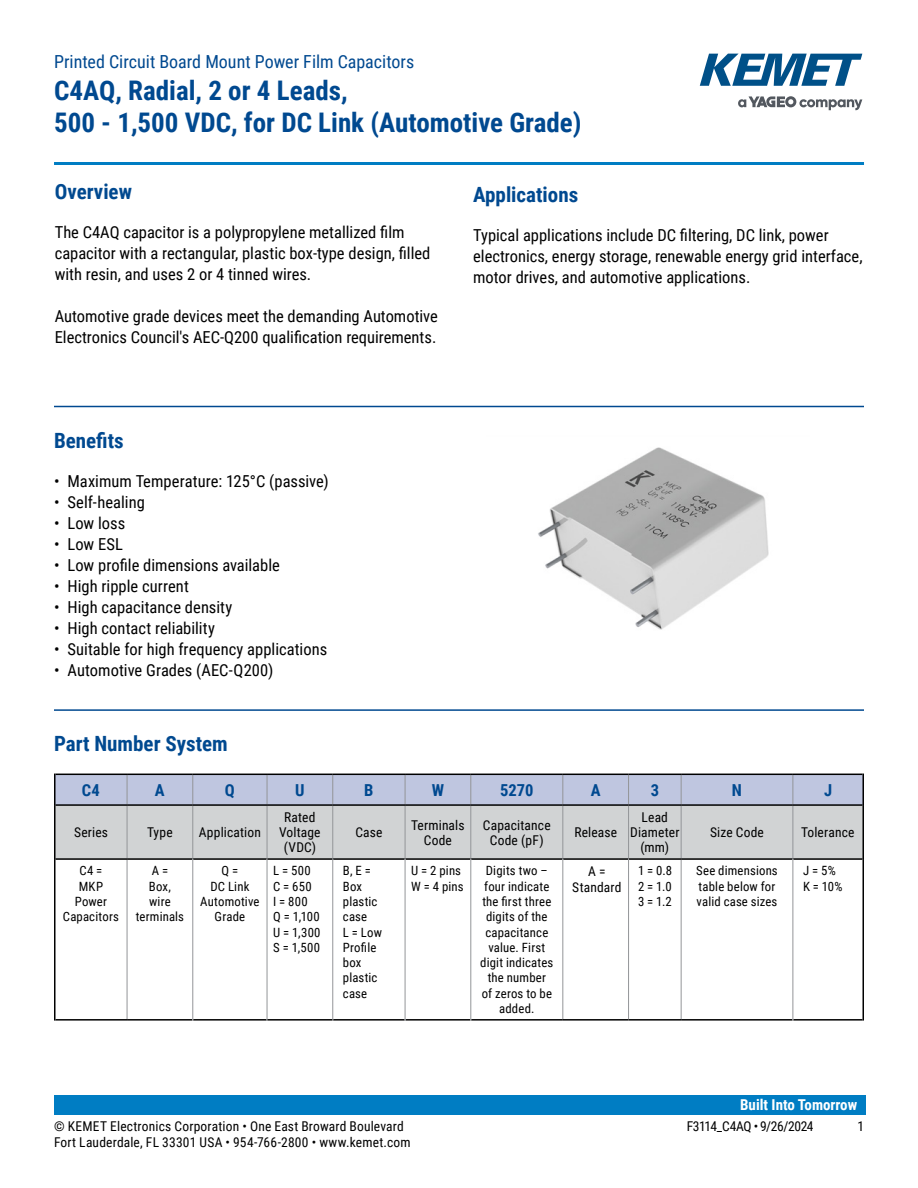
<style>
.page{position:relative;width:918px;height:1188px;background:#fff}
.page>*{position:absolute;margin:0;border:0;box-sizing:border-box;transform-origin:0 0}
.t1{font:700 27px/32.4px "Roboto Condensed";color:#004990}
.t2{font:700 21px "Roboto Condensed";color:#004990}
.t3{font:18px "Roboto Condensed";color:#004990}
.t4{font:16.5px/21px "Roboto Condensed";color:#000}
.t5{font:700 16.5px "Roboto Condensed";color:#004990}
.t6{font:700 15px "Roboto Condensed";color:#fff}
.t7{font:13.5px/15px "Roboto Condensed";letter-spacing:.015em;color:#000;text-align:center}
.t8{font:13.5px "Roboto Condensed";letter-spacing:-.035em;color:#000}
.t9{font:12.75px/15.3px "Roboto Condensed";letter-spacing:.015em;color:#000}
</style>
<div class="page">
<svg style="left:738px;top:96px;width:124px;height:14px"></svg>
<svg style="left:700px;top:54px;width:162px;height:32px"></svg>
<div style="left:54px;top:1095px;width:811px;height:20px;background:#007dc3"></div>
<hr style="left:54px;top:406px;width:810px;height:1px;background:#004990">
<hr style="left:54px;top:709px;width:810px;height:2px;background:#004990">
<div style="left:56px;top:806px;width:806px;height:52px;background:#d1d3d4"></div>
<div style="left:56px;top:775px;width:806px;height:29px;background:#bfc6e0"></div>
<hr style="left:127px;top:806px;width:1px;height:52px;background:#939598">
<hr style="left:192px;top:806px;width:1px;height:53px;background:#939598">
<hr style="left:267px;top:806px;width:1px;height:53px;background:#939598">
<hr style="left:332px;top:806px;width:1px;height:53px;background:#939598">
<hr style="left:405px;top:806px;width:1px;height:53px;background:#939598">
<hr style="left:470px;top:806px;width:1px;height:53px;background:#939598">
<hr style="left:562px;top:806px;width:1px;height:53px;background:#939598">
<hr style="left:628px;top:806px;width:1px;height:53px;background:#939598">
<hr style="left:681px;top:806px;width:1px;height:52px;background:#939598">
<hr style="left:793px;top:806px;width:1px;height:53px;background:#939598">
<hr style="left:127px;top:860px;width:1px;height:159px;background:#939598">
<hr style="left:681px;top:860px;width:1px;height:159px;background:#939598">
<hr style="left:56px;top:804px;width:71px;height:2px;background:#000">
<hr style="left:127px;top:804px;width:66px;height:2px;background:#000">
<hr style="left:193px;top:804px;width:74px;height:2px;background:#000">
<hr style="left:267px;top:804px;width:66px;height:2px;background:#000">
<hr style="left:333px;top:804px;width:72px;height:2px;background:#000">
<hr style="left:405px;top:804px;width:66px;height:2px;background:#000">
<hr style="left:471px;top:804px;width:92px;height:2px;background:#000">
<hr style="left:563px;top:804px;width:66px;height:2px;background:#000">
<hr style="left:629px;top:804px;width:52px;height:2px;background:#000">
<hr style="left:681px;top:804px;width:112px;height:2px;background:#000">
<hr style="left:793px;top:804px;width:69px;height:2px;background:#000">
<hr style="left:56px;top:858px;width:71px;height:2px;background:#000">
<hr style="left:127px;top:858px;width:65px;height:2px;background:#000">
<hr style="left:193px;top:858px;width:74px;height:2px;background:#000">
<hr style="left:563px;top:858px;width:65px;height:2px;background:#000">
<hr style="left:629px;top:858px;width:52px;height:2px;background:#000">
<hr style="left:681px;top:858px;width:112px;height:2px;background:#000">
<hr style="left:333px;top:858px;width:72px;height:2px;background:#000">
<hr style="left:471px;top:858px;width:91px;height:2px;background:#000">
<hr style="left:562px;top:859px;width:1px;height:160px;background:#939598">
<hr style="left:628px;top:859px;width:1px;height:160px;background:#939598">
<hr style="left:56px;top:774px;width:71px;height:1px;background:#000">
<hr style="left:54px;top:774px;width:2px;height:31px;background:#000">
<hr style="left:127px;top:774px;width:66px;height:1px;background:#000">
<hr style="left:193px;top:774px;width:74px;height:1px;background:#000">
<hr style="left:267px;top:774px;width:66px;height:1px;background:#000">
<hr style="left:333px;top:774px;width:72px;height:1px;background:#000">
<hr style="left:405px;top:774px;width:66px;height:1px;background:#000">
<hr style="left:471px;top:774px;width:92px;height:1px;background:#000">
<hr style="left:563px;top:774px;width:66px;height:1px;background:#000">
<hr style="left:629px;top:774px;width:52px;height:1px;background:#000">
<hr style="left:681px;top:774px;width:112px;height:1px;background:#000">
<hr style="left:793px;top:774px;width:69px;height:1px;background:#000">
<hr style="left:862px;top:774px;width:2px;height:31px;background:#000">
<hr style="left:54px;top:805px;width:2px;height:54px;background:#000">
<hr style="left:862px;top:805px;width:2px;height:54px;background:#000">
<hr style="left:54px;top:859px;width:2px;height:162px;background:#000">
<hr style="left:56px;top:1019px;width:71px;height:2px;background:#000">
<hr style="left:127px;top:1019px;width:65px;height:2px;background:#000">
<hr style="left:193px;top:1019px;width:74px;height:2px;background:#000">
<hr style="left:333px;top:1019px;width:72px;height:2px;background:#000">
<hr style="left:471px;top:1019px;width:92px;height:2px;background:#000">
<hr style="left:563px;top:1019px;width:66px;height:2px;background:#000">
<hr style="left:629px;top:1019px;width:52px;height:2px;background:#000">
<hr style="left:681px;top:1019px;width:112px;height:2px;background:#000">
<hr style="left:793px;top:858px;width:69px;height:2px;background:#000">
<hr style="left:862px;top:859px;width:2px;height:162px;background:#000">
<hr style="left:793px;top:1019px;width:69px;height:2px;background:#000">
<hr style="left:793px;top:859px;width:1px;height:162px;background:#939598">
<hr style="left:192px;top:859px;width:1px;height:162px;background:#939598">
<hr style="left:267px;top:859px;width:1px;height:162px;background:#939598">
<hr style="left:332px;top:859px;width:1px;height:162px;background:#939598">
<hr style="left:267px;top:858px;width:65px;height:2px;background:#000">
<hr style="left:267px;top:1019px;width:65px;height:2px;background:#000">
<hr style="left:405px;top:858px;width:65px;height:2px;background:#000">
<hr style="left:405px;top:1019px;width:65px;height:2px;background:#000">
<hr style="left:405px;top:859px;width:1px;height:162px;background:#939598">
<hr style="left:470px;top:859px;width:1px;height:162px;background:#939598">
<hr style="left:54px;top:162px;width:810px;height:3px;background:#007dc3">
<img style="left:538px;top:447px;width:231px;height:183px">
<p class="t3" style="left:54px;top:48px;width:362px">Printed Circuit Board Mount Power Film Capacitors</p>
<h1 class="t1" style="left:54px;top:73px;width:529px">C4AQ, Radial, 2 or 4 Leads,<br>500 - 1,500 VDC, for DC Link (Automotive Grade)</h1>
<p class="t2" style="left:55px;top:177px;width:79px">Overview</p>
<p class="t4" style="left:55px;top:221px;width:377px">The C4AQ capacitor is a polypropylene metallized film capacitor with a rectangular, plastic box-type design, filled with resin, and uses 2 or 4 tinned wires.</p>
<p class="t4" style="left:55px;top:305px;width:385px">Automotive grade devices meet the demanding Automotive<br>Electronics Council's AEC-Q200 qualification requirements.</p>
<p class="t2" style="left:54px;top:426px;width:71px">Benefits</p>
<p class="t4" style="left:54px;top:470px;width:276px">• Maximum Temperature: 125°C (passive)</p>
<p class="t4" style="left:54px;top:491px;width:92px">• Self-healing</p>
<p class="t4" style="left:54px;top:512px;width:73px">• Low loss</p>
<p class="t4" style="left:54px;top:533px;width:71px">• Low ESL</p>
<p class="t4" style="left:54px;top:554px;width:227px">• Low profile dimensions available</p>
<p class="t4" style="left:54px;top:575px;width:136px">• High ripple current</p>
<p class="t4" style="left:54px;top:596px;width:180px">• High capacitance density</p>
<p class="t4" style="left:54px;top:617px;width:163px">• High contact reliability</p>
<p class="t4" style="left:54px;top:638px;width:275px">• Suitable for high frequency applications</p>
<p class="t4" style="left:54px;top:659px;width:221px">• Automotive Grades (AEC-Q200)</p>
<p class="t2" style="left:473px;top:179px;width:107px">Applications</p>
<p class="t4" style="left:473px;top:224px;width:391px">Typical applications include DC filtering, DC link, power electronics, energy storage, renewable energy grid interface, motor drives, and automotive applications.</p>
<p class="t2" style="left:54px;top:729px;width:175px">Part Number System</p>
<p class="t5" style="left:82px;top:778px;width:20px">C4</p>
<p class="t5" style="left:155px;top:778px;width:11px">A</p>
<p class="t5" style="left:225px;top:778px;width:11px">Q</p>
<p class="t5" style="left:295px;top:778px;width:11px">U</p>
<p class="t5" style="left:364px;top:778px;width:11px">B</p>
<p class="t5" style="left:432px;top:778px;width:14px">W</p>
<p class="t5" style="left:500px;top:778px;width:35px">5270</p>
<p class="t5" style="left:591px;top:778px;width:11px">A</p>
<p class="t5" style="left:651px;top:778px;width:10px">3</p>
<p class="t5" style="left:732px;top:778px;width:12px">N</p>
<p class="t5" style="left:824px;top:778px;width:10px">J</p>
<p class="t7" style="left:74px;top:824px;width:35px">Series</p>
<p class="t7" style="left:147px;top:824px;width:27px">Type</p>
<p class="t7" style="left:199px;top:824px;width:64px">Application</p>
<p class="t7" style="left:630px;top:809px;width:51px">Lead<br>Diameter (mm)</p>
<p class="t7" style="left:279px;top:809px;width:43px">Rated<br>Voltage (VDC)</p>
<p class="t7" style="left:355px;top:824px;width:28px">Case</p>
<p class="t7" style="left:411px;top:817px;width:55px">Terminals<br>Code</p>
<p class="t7" style="left:483px;top:817px;width:69px">Capacitance<br>Code (pF)</p>
<p class="t7" style="left:574px;top:824px;width:44px">Release</p>
<p class="t7" style="left:710px;top:824px;width:55px">Size Code</p>
<p class="t7" style="left:801px;top:824px;width:55px">Tolerance</p>
<p class="t9" style="left:63px;top:863px;width:58px;text-align:center">C4 =<br>MKP<br>Power<br>Capacitors</p>
<p class="t9" style="left:136px;top:863px;width:50px;text-align:center">A =<br>Box,<br>wire terminals</p>
<p class="t9" style="left:200px;top:863px;width:61px;text-align:center">Q =<br>DC Link<br>Automotive<br>Grade</p>
<p class="t9" style="left:273px;top:863px;width:49px">L = 500<br>C = 650<br>I = 800<br>Q = 1,100<br>U = 1,300<br>S = 1,500</p>
<p class="t9" style="left:343px;top:863px;width:41px">B, E =<br>Box plastic case<br>L = Low<br>Profile box plastic case</p>
<p class="t9" style="left:411px;top:863px;width:54px">U = 2 pins<br>W = 4 pins</p>
<p class="t9" style="left:480px;top:863px;width:75px;text-align:center">Digits two – four indicate the first three digits of the capacitance value. First digit indicates the number<br>of zeros to be added.</p>
<p class="t7" style="left:572px;top:863px;width:51px;line-height:16.2px">A =<br>Standard</p>
<p class="t9" style="left:638px;top:863px;width:36px;text-align:justify">1 = 0.8<br>2 = 1.0<br>3 = 1.2</p>
<p class="t9" style="left:696px;top:863px;width:83px">See dimensions table below for valid case sizes</p>
<p class="t9" style="left:803px;top:863px;width:41px">J = 5%<br>K = 10%</p>
<p class="t6" style="left:740px;top:1094px;width:119px">Built Into Tomorrow</p>
<p class="t7" style="left:54px;top:1118px;width:351px">© KEMET Electronics Corporation • One East Broward Boulevard</p>
<p class="t8" style="left:687px;top:1116px;width:128px">F3114_C4AQ • 9/26/2024</p>
<p class="t7" style="left:857px;top:1118px;width:8px">1</p>
<p class="t7" style="left:54px;top:1134px;width:358px">Fort Lauderdale, FL 33301 USA • 954-766-2800 • www.kemet.com</p>
</div>
